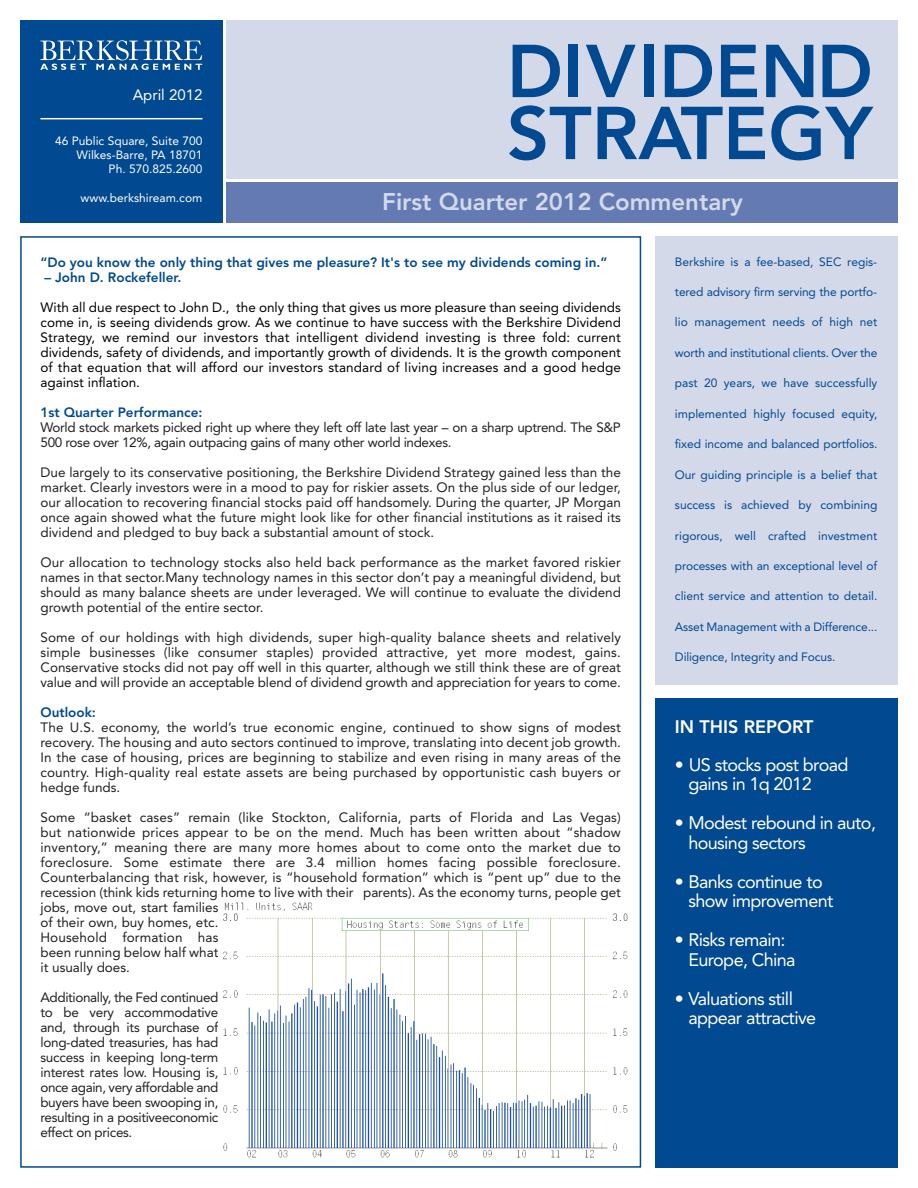
<style>
.page{position:relative;width:918px;height:1188px;background:#fff}
.page>*{position:absolute;margin:0;border:0;box-sizing:border-box;transform-origin:0 0}
.t1{font:800 24px "Avenir LT Std";color:#d4d9ea}
.t2{font:18px/19.5px "Avenir LT Std";letter-spacing:-.035em;color:#fff}
.t3{font:800 18px "Avenir LT Std";color:#fff}
.t4{font:15px "Avenir LT Std";color:#fff}
.t5{font:13.5px/15px "Avenir LT Std";color:#231f20;text-align:justify}
.t6{font:13.5px/15px "Avenir LT Std";letter-spacing:.01em;color:#000;text-align:justify}
.t7{font:13.5px/15px "Avenir LT Std";letter-spacing:-.025em;color:#231f20}
.t8{font:800 13.5px "Avenir LT Std";color:#014990}
.t9{font:12px "Avenir LT Std";color:#014990}
.t10{font:12px/14.4px "Avenir LT Std";color:#fff;text-align:right}
</style>
<div class="page">
<div style="left:20px;top:20px;width:203px;height:203px;background:#014990"></div>
<div style="left:226px;top:20px;width:672px;height:159px;background:#d4d9ea"></div>
<svg style="left:513px;top:45px;width:47px;height:52px"></svg>
<div style="left:569px;top:45px;width:9px;height:52px;background:#014990"></div>
<svg style="left:586px;top:45px;width:50px;height:52px"></svg>
<div style="left:644px;top:45px;width:9px;height:52px;background:#014990"></div>
<svg style="left:665px;top:45px;width:47px;height:52px"></svg>
<svg style="left:721px;top:45px;width:36px;height:52px"></svg>
<svg style="left:766px;top:45px;width:47px;height:52px"></svg>
<svg style="left:823px;top:45px;width:47px;height:52px"></svg>
<svg style="left:509px;top:105px;width:82px;height:55px"></svg>
<svg style="left:598px;top:107px;width:125px;height:52px"></svg>
<svg style="left:729px;top:107px;width:36px;height:52px"></svg>
<svg style="left:771px;top:105px;width:103px;height:55px"></svg>
<div style="left:226px;top:182px;width:672px;height:41px;background:#637bb2"></div>
<div style="left:655px;top:236px;width:243px;height:449px;background:#d4d9ea"></div>
<svg style="left:40px;top:40px;width:162px;height:30px"></svg>
<hr style="left:40px;top:118px;width:162px;height:1px;background:#fff">
<div style="left:655px;top:699px;width:243px;height:469px;background:#014990"></div>
<img style="left:223px;top:902px;width:405px;height:256px">
<p class="t4" style="left:133px;top:89px;width:71px">April 2012</p>
<p class="t10" style="left:55px;top:134px;width:149px">46 Public Square, Suite 700<br>Wilkes-Barre, PA 18701<br>Ph. 570.825.2600</p>
<p class="t10" style="left:81px;top:192px;width:123px">www.berkshiream.com</p>
<h1 class="t1" style="left:382px;top:192px;width:362px">First Quarter 2012 Commentary</h1>
<p class="t8" style="left:40px;top:256px;width:568px">“Do you know the only thing that gives me pleasure? It's to see my dividends coming in.”</p>
<p class="t8" style="left:44px;top:271px;width:138px">– John D. Rockefeller.</p>
<p class="t6" style="left:40px;top:301px;width:582px">With all due respect to John D., the only thing that gives us more pleasure than seeing dividends come in, is seeing dividends grow. As we continue to have success with the Berkshire Dividend Strategy, we remind our investors that intelligent dividend investing is three fold: current dividends, safety of dividends, and importantly growth of dividends. It is the growth component of that equation that will afford our investors standard of living increases and a good hedge against inflation.</p>
<p class="t8" style="left:40px;top:406px;width:163px">1st Quarter Performance:</p>
<p class="t7" style="left:40px;top:421px;width:582px">World stock markets picked right up where they left off late last year – on a sharp uptrend. The S&amp;P<br>500 rose over 12%, again outpacing gains of many other world indexes.</p>
<p class="t5" style="left:40px;top:466px;width:582px">Due largely to its conservative positioning, the Berkshire Dividend Strategy gained less than the market. Clearly investors were in a mood to pay for riskier assets. On the plus side of our ledger, our allocation to recovering financial stocks paid off handsomely. During the quarter, JP Morgan once again showed what the future might look like for other financial institutions as it raised its dividend and pledged to buy back a substantial amount of stock.</p>
<p class="t5" style="left:40px;top:556px;width:582px">Our allocation to technology stocks also held back performance as the market favored riskier names in that sector.Many technology names in this sector don’t pay a meaningful dividend, but should as many balance sheets are under leveraged. We will continue to evaluate the dividend growth potential of the entire sector.</p>
<p class="t5" style="left:40px;top:631px;width:582px">Some of our holdings with high dividends, super high-quality balance sheets and relatively simple businesses (like consumer staples) provided attractive, yet more modest, gains.<br>Conservative stocks did not pay off well in this quarter, although we still think these are of great value and will provide an acceptable blend of dividend growth and appreciation for years to come.</p>
<p class="t8" style="left:40px;top:706px;width:57px">Outlook:</p>
<p class="t5" style="left:40px;top:721px;width:582px">The U.S. economy, the world’s true economic engine, continued to show signs of modest recovery. The housing and auto sectors continued to improve, translating into decent job growth.<br>In the case of housing, prices are beginning to stabilize and even rising in many areas of the country. High-quality real estate assets are being purchased by opportunistic cash buyers or hedge funds.</p>
<p class="t5" style="left:40px;top:811px;width:582px;text-align:left">Some “basket cases” remain (like Stockton, California, parts of Florida and Las Vegas) but nationwide prices appear to be on the mend. Much has been written about “shadow inventory,” meaning there are many more homes about to come onto the market due to foreclosure. Some estimate there are 3.4 million homes facing possible foreclosure.<br>Counterbalancing that risk, however, is “household formation” which is “pent up” due to the recession (think kids returning home to live with their parents). As the economy turns, people get jobs, move out, start families<br>of their own, buy homes, etc.<br>Household formation has<br>been running below half what<br>it usually does.</p>
<p class="t5" style="left:40px;top:991px;width:180px">Additionally, the Fed continued to be very accommodative and, through its purchase of long-dated treasuries, has had success in keeping long-term interest rates low. Housing is, once again, very affordable and buyers have been swooping in, resulting in a positiveeconomic effect on prices.</p>
<p class="t9" style="left:675px;top:256px;width:204px">Berkshire is a fee-based, SEC regis-</p>
<p class="t9" style="left:675px;top:287px;width:204px">tered advisory firm serving the portfo-</p>
<p class="t9" style="left:675px;top:317px;width:204px">lio management needs of high net</p>
<p class="t9" style="left:675px;top:348px;width:204px">worth and institutional clients. Over the</p>
<p class="t9" style="left:675px;top:378px;width:204px">past 20 years, we have successfully</p>
<p class="t9" style="left:675px;top:409px;width:204px">implemented highly focused equity,</p>
<p class="t9" style="left:675px;top:439px;width:204px">fixed income and balanced portfolios.</p>
<p class="t9" style="left:675px;top:470px;width:204px">Our guiding principle is a belief that</p>
<p class="t9" style="left:675px;top:500px;width:204px">success is achieved by combining</p>
<p class="t9" style="left:675px;top:530px;width:204px">rigorous, well crafted investment</p>
<p class="t9" style="left:675px;top:561px;width:204px">processes with an exceptional level of</p>
<p class="t9" style="left:675px;top:591px;width:204px">client service and attention to detail.</p>
<p class="t9" style="left:675px;top:622px;width:204px">Asset Management with a Difference...</p>
<p class="t9" style="left:675px;top:652px;width:162px">Diligence, Integrity and Focus.</p>
<h2 class="t3" style="left:675px;top:720px;width:140px">IN THIS REPORT</h2>
<h2 class="t2" style="left:688px;top:756px;width:162px;text-indent:-13px">• US stocks post broad gains in 1q 2012</h2>
<h2 class="t2" style="left:688px;top:815px;width:189px;text-indent:-13px">• Modest rebound in auto, housing sectors</h2>
<h2 class="t2" style="left:688px;top:873px;width:146px;text-indent:-13px">• Banks continue to show improvement</h2>
<h2 class="t2" style="left:688px;top:932px;width:109px;text-indent:-14px">• Risks remain:<br>Europe, China</h2>
<h2 class="t2" style="left:688px;top:990px;width:129px;text-indent:-13px">• Valuations still appear attractive</h2>
</div>
